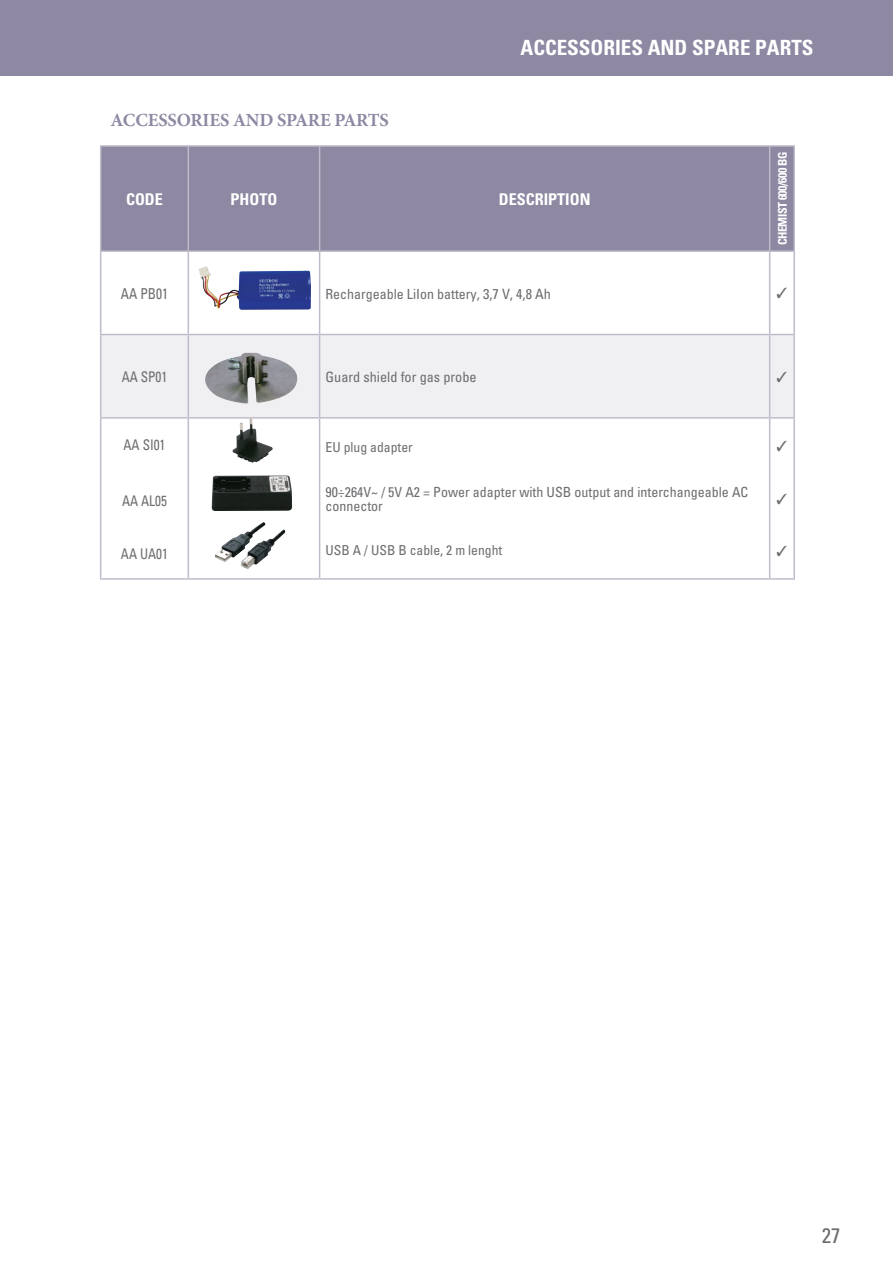
<style>
.page{position:relative;width:893px;height:1263px;background:#fff}
.page>*{position:absolute;margin:0;border:0;box-sizing:border-box;transform-origin:0 0}
.t1{font:700 condensed 21px "Univers";color:#fff}
.t2{font:condensed 21px "Univers";color:#6c6d70}
.t3{font:700 18.6px "Minion Pro";letter-spacing:-.01em;color:#8e88a3}
.t4{font:700 condensed 16.2px "Univers";color:#fff}
.t5{font:condensed 15px "Univers";color:#6c6d70;scale:.9 1}
.t6{font:condensed 14.7px "Univers";color:#6c6d70;scale:.9 1}
.t7{font:14.7px "STIX General";color:#6c6d70}
.t8{font:14.55px "STIX General";color:#6c6d70}
.t9{font:condensed 14.25px "Univers";color:#6c6d70}
.t10{font:condensed 13.95px/14.7px "Univers";color:#6c6d70}
.t11{font:condensed 13.65px "Univers";color:#6c6d70}
.t12{font:700 condensed 12px "Univers";letter-spacing:-.04em;color:#fff}
.s1{font-size:14.25px}
</style>
<div class="page">
<div style="left:0;top:0;width:893px;height:75px;background:#8e88a3"></div>
<div style="left:101px;top:147px;width:692px;height:103px;background:#8e88a3"></div>
<div style="left:101px;top:335px;width:692px;height:82px;background:#f0f0f3"></div>
<hr style="left:100px;top:145px;width:88px;height:2px;background:#bfbbca">
<hr style="left:100px;top:147px;width:1px;height:103px;background:#bfbbca">
<hr style="left:188px;top:145px;width:132px;height:2px;background:#bfbbca">
<hr style="left:188px;top:147px;width:1px;height:103px;background:#bfbbca">
<hr style="left:320px;top:145px;width:450px;height:2px;background:#bfbbca">
<hr style="left:319px;top:147px;width:1px;height:103px;background:#bfbbca">
<hr style="left:770px;top:145px;width:25px;height:2px;background:#bfbbca">
<hr style="left:769px;top:147px;width:1px;height:103px;background:#bfbbca">
<hr style="left:793px;top:147px;width:2px;height:103px;background:#bfbbca">
<hr style="left:100px;top:250px;width:88px;height:2px;background:#bfbbca">
<hr style="left:188px;top:250px;width:131px;height:2px;background:#bfbbca">
<hr style="left:770px;top:417px;width:25px;height:2px;background:#bfbbca">
<hr style="left:100px;top:252px;width:1px;height:82px;background:#bfbbca">
<hr style="left:188px;top:252px;width:1px;height:82px;background:#bfbbca">
<hr style="left:319px;top:250px;width:451px;height:2px;background:#bfbbca">
<hr style="left:319px;top:252px;width:1px;height:82px;background:#bfbbca">
<hr style="left:770px;top:250px;width:25px;height:2px;background:#bfbbca">
<hr style="left:769px;top:252px;width:1px;height:82px;background:#bfbbca">
<hr style="left:793px;top:252px;width:2px;height:82px;background:#bfbbca">
<hr style="left:100px;top:334px;width:88px;height:1px;background:#bfbbca">
<hr style="left:100px;top:335px;width:1px;height:82px;background:#bfbbca">
<hr style="left:188px;top:334px;width:132px;height:1px;background:#bfbbca">
<hr style="left:188px;top:335px;width:1px;height:82px;background:#bfbbca">
<hr style="left:320px;top:334px;width:450px;height:1px;background:#bfbbca">
<hr style="left:319px;top:335px;width:1px;height:82px;background:#bfbbca">
<svg style="left:770px;top:334px;width:25px;height:1px"></svg>
<hr style="left:769px;top:335px;width:1px;height:82px;background:#bfbbca">
<hr style="left:793px;top:335px;width:2px;height:82px;background:#bfbbca">
<hr style="left:100px;top:417px;width:88px;height:2px;background:#bfbbca">
<hr style="left:100px;top:419px;width:1px;height:159px;background:#bfbbca">
<hr style="left:188px;top:417px;width:132px;height:2px;background:#bfbbca">
<hr style="left:188px;top:419px;width:1px;height:159px;background:#bfbbca">
<hr style="left:320px;top:417px;width:450px;height:2px;background:#bfbbca">
<hr style="left:319px;top:419px;width:1px;height:159px;background:#bfbbca">
<hr style="left:769px;top:419px;width:1px;height:159px;background:#bfbbca">
<hr style="left:793px;top:419px;width:2px;height:159px;background:#bfbbca">
<hr style="left:100px;top:578px;width:88px;height:2px;background:#bfbbca">
<hr style="left:188px;top:578px;width:132px;height:2px;background:#bfbbca">
<hr style="left:320px;top:578px;width:450px;height:2px;background:#bfbbca">
<hr style="left:770px;top:578px;width:25px;height:2px;background:#bfbbca">
<img style="left:211px;top:475px;width:81px;height:36px">
<img style="left:231px;top:417px;width:42px;height:46px">
<img style="left:215px;top:522px;width:70px;height:47px">
<img style="left:196px;top:353px;width:111px;height:51px">
<img style="left:198px;top:266px;width:113px;height:44px">
<p class="t3" style="left:111px;top:107px;width:280px">ACCESSORIES AND SPARE PARTS</p>
<p class="t1" style="left:521px;top:35px;width:294px">ACCESSORIES AND SPARE PARTS</p>
<p class="t4" style="left:126px;top:189px;width:38px">CODE</p>
<p class="t4" style="left:231px;top:189px;width:48px">PHOTO</p>
<p class="t4" style="left:499px;top:189px;width:93px">DESCRIPTION</p>
<p class="t12" style="left:775px;top:245px;width:95px;rotate:-90deg">CHEMIST 600/600 BG</p>
<p class="t5" style="left:121px;top:284px;width:54px">AA PB01</p>
<p class="t10" style="left:325px;top:286px;width:227px">Rechargeable LiIon battery, <span class="s1">3,7 V, 4,8 Ah</span></p>
<p class="t7" style="left:776px;top:283px;width:13px">✓</p>
<p class="t6" style="left:122px;top:367px;width:52px">AA SP01</p>
<p class="t9" style="left:325px;top:368px;width:153px">Guard shield for gas probe</p>
<p class="t8" style="left:776px;top:367px;width:12px">✓</p>
<p class="t6" style="left:124px;top:435px;width:48px">AA SI01</p>
<p class="t6" style="left:122px;top:491px;width:51px">AA AL05</p>
<p class="t6" style="left:121px;top:544px;width:54px">AA UA01</p>
<p class="t11" style="left:325px;top:439px;width:89px">EU plug adapter</p>
<p class="t10" style="left:325px;top:484px;width:424px">90÷264V~ / 5V A2 = Power adapter with USB output and interchangeable AC connector</p>
<p class="t11" style="left:325px;top:542px;width:178px">USB A / USB B cable, 2 m lenght</p>
<p class="t8" style="left:776px;top:437px;width:12px">✓</p>
<p class="t8" style="left:776px;top:489px;width:12px">✓</p>
<p class="t8" style="left:776px;top:541px;width:12px">✓</p>
<h1 class="t2" style="left:822px;top:1222px;width:20px">27</h1>
</div>
